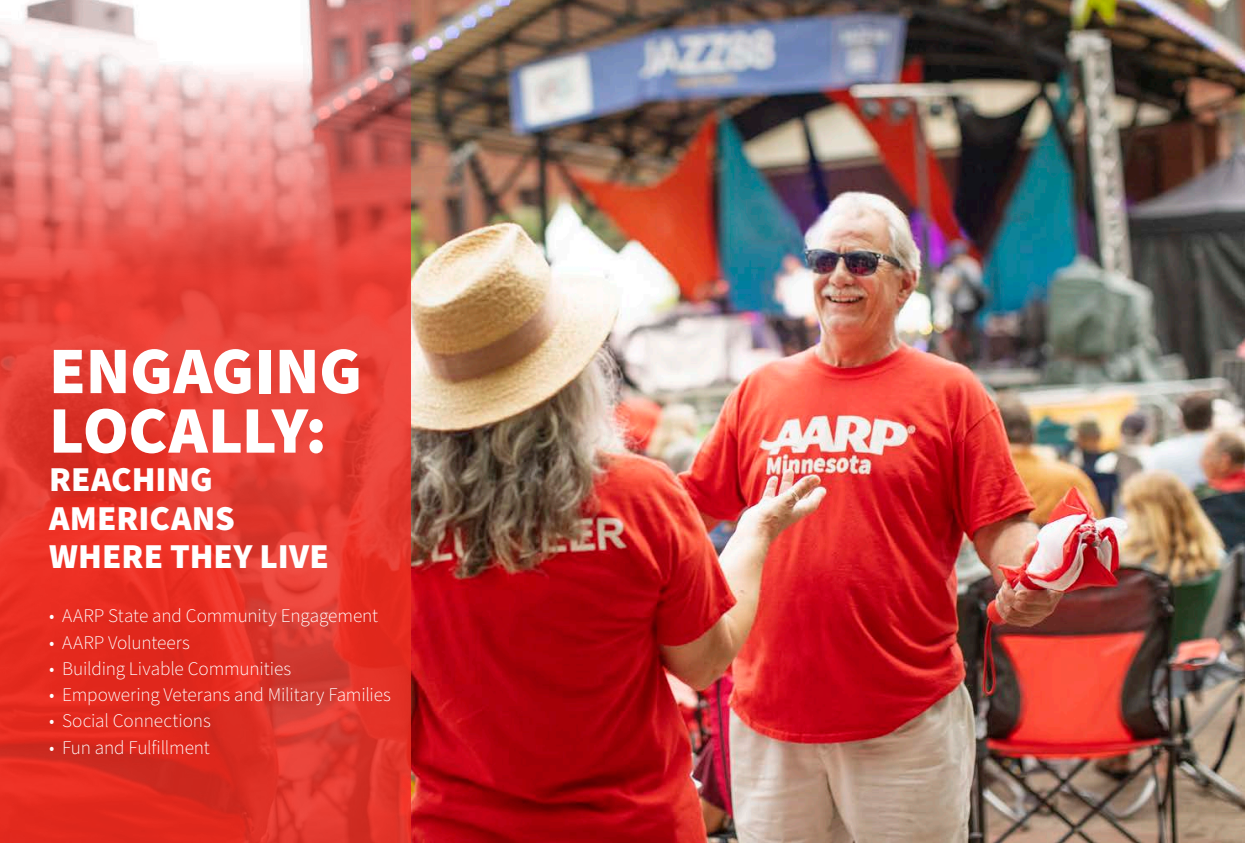
<style>
.page{position:relative;width:1245px;height:843px;background:#fff}
.page>*{position:absolute;margin:0;border:0;box-sizing:border-box;transform-origin:0 0}
.segment{font:900 66.5px/59.5px "Source Sans Pro";letter-spacing:-.005em;color:#fff}
.segment-2{font:900 35px/38.5px "Source Sans Pro";color:#fff}
.segment-3{font:300 19.25px "Source Sans Pro";letter-spacing:-.01em;color:#fff}
</style>
<div class="page">
<img style="left:410px;top:0;width:834px;height:843px">
<svg style="left:0;top:0;width:410px;height:843px;background:#e4554c"></svg>
<p class="segment" style="left:49px;top:342px;width:314px">ENGAGING<br>LOCALLY:</p>
<p class="segment-2" style="left:49px;top:461px;width:281px">REACHING<br>AMERICANS<br>WHERE THEY LIVE</p>
<p class="segment-3" style="left:49px;top:603px;width:331px">• AARP State and Community Engagement</p>
<p class="segment-3" style="left:49px;top:629px;width:142px">• AARP Volunteers</p>
<p class="segment-3" style="left:49px;top:655px;width:244px">• Building Livable Communities</p>
<p class="segment-3" style="left:49px;top:682px;width:343px">• Empowering Veterans and Military Families</p>
<p class="segment-3" style="left:49px;top:708px;width:163px">• Social Connections</p>
<p class="segment-3" style="left:49px;top:734px;width:162px">• Fun and Fulfillment</p>
</div>
